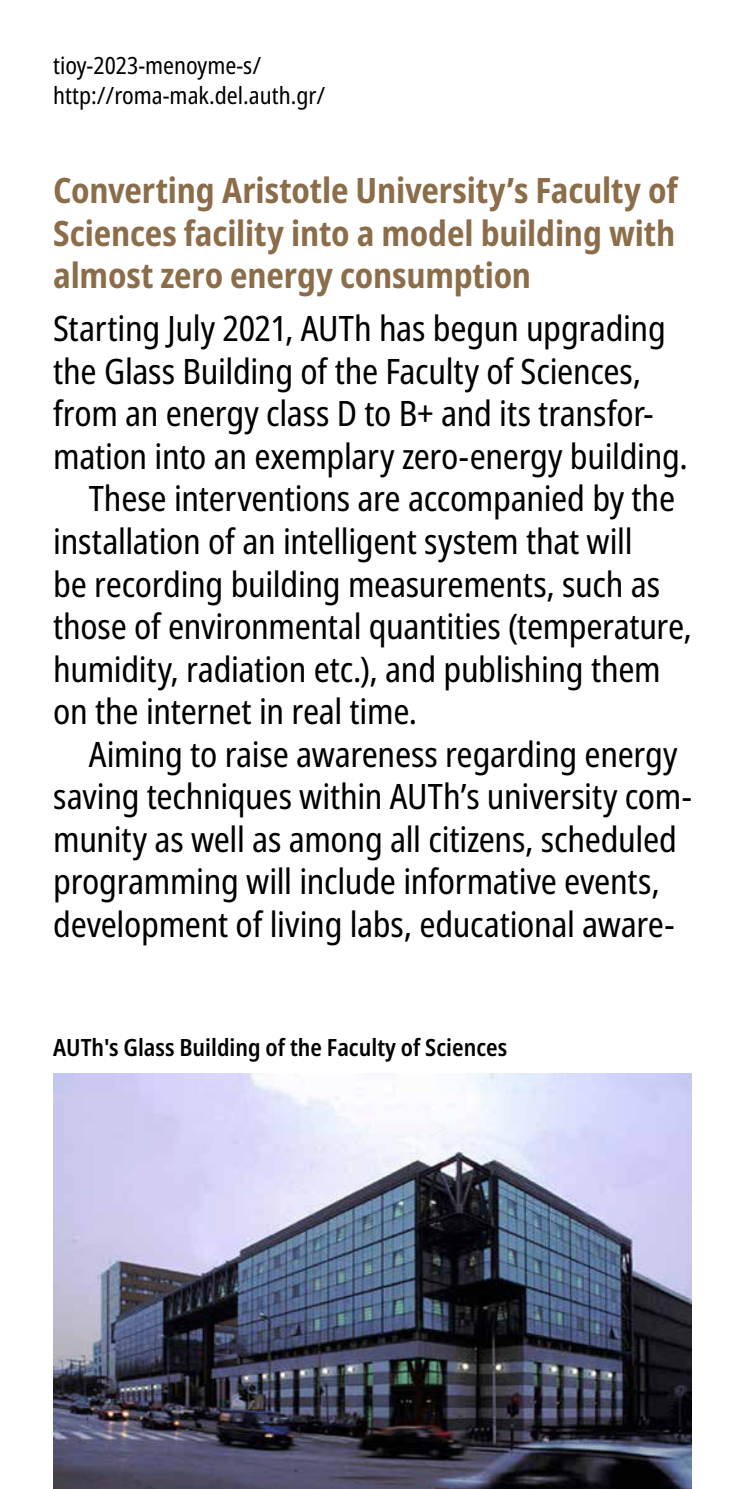
<style>
.page{position:relative;width:745px;height:1489px;background:#fff}
.page>*{position:absolute;margin:0;border:0;box-sizing:border-box;transform-origin:0 0}
.t1{font:condensed 35px "Noto Sans";letter-spacing:-.01em;color:#000}
.t2{font:700 condensed 35px/42.5px "Noto Sans";letter-spacing:-.005em;color:#8b6d4a;text-align:justify}
.t3{font:condensed 23.75px/30px "Noto Sans";color:#000}
.t4{font:600 condensed 23.75px "Noto Sans";color:#000}
</style>
<div class="page">
<img style="left:53px;top:1073px;width:638px;height:415px">
<p class="t3" style="left:53px;top:51px;width:273px">tioy-2023-menoyme-s/ http://roma-mak.del.auth.gr/</p>
<p class="t2" style="left:53px;top:170px;width:625px">Converting Aristotle University’s Faculty of Sciences facility into a model building with almost zero energy consumption</p>
<p class="t1" style="left:53px;top:304px;width:613px">Starting July 2021, AUTh has begun upgrading</p>
<p class="t1" style="left:53px;top:347px;width:589px">the Glass Building of the Faculty of Sciences,</p>
<p class="t1" style="left:53px;top:389px;width:601px">from an energy class D to B+ and its transfor-</p>
<p class="t1" style="left:53px;top:432px;width:635px">mation into an exemplary zero-energy building.</p>
<p class="t1" style="left:89px;top:474px;width:587px">These interventions are accompanied by the</p>
<p class="t1" style="left:53px;top:517px;width:580px">installation of an intelligent system that will</p>
<p class="t1" style="left:53px;top:559px;width:608px">be recording building measurements, such as</p>
<p class="t1" style="left:53px;top:602px;width:639px">those of environmental quantities (temperature,</p>
<p class="t1" style="left:53px;top:644px;width:608px">humidity, radiation etc.), and publishing them</p>
<p class="t1" style="left:53px;top:687px;width:365px">on the internet in real time.</p>
<p class="t1" style="left:89px;top:729px;width:590px">Aiming to raise awareness regarding energy</p>
<p class="t1" style="left:53px;top:772px;width:639px">saving techniques within AUTh’s university com-</p>
<p class="t1" style="left:53px;top:814px;width:624px">munity as well as among all citizens, scheduled</p>
<p class="t1" style="left:53px;top:856px;width:607px">programming will include informative events,</p>
<p class="t1" style="left:53px;top:899px;width:622px">development of living labs, educational aware-</p>
<p class="t4" style="left:53px;top:1030px;width:455px">AUTh's Glass Building of the Faculty of Sciences</p>
</div>
